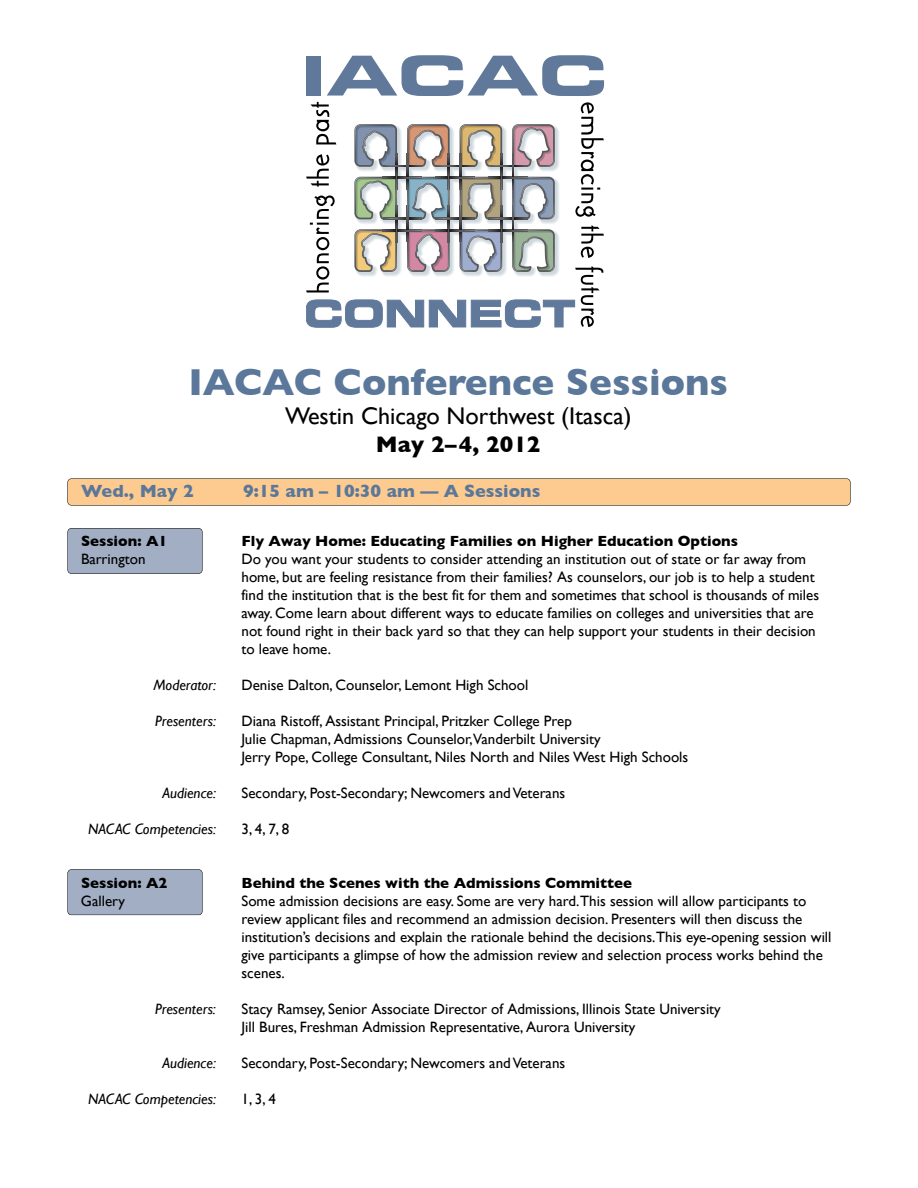
<style>
.page{position:relative;width:918px;height:1188px;background:#fff}
.page>*{position:absolute;margin:0;border:0;box-sizing:border-box;transform-origin:0 0}
.t1{font:700 38.25px "Gill Sans";color:#5b789a}
.t2{font:24.15px "Gill Sans";color:#000}
.t3{font:700 22.95px "Gill Sans";color:#000}
.t4{font:700 18px "Gill Sans";color:#5b789a}
.t5{font:15px/18px "Gill Sans";color:#000}
.t6{font:700 15px "Gill Sans";color:#000}
.t7{font:italic 15px "Gill Sans";color:#000}
</style>
<div class="page">
<div style="left:68px;top:528px;width:134px;height:46px;background:#a2aec3;border-radius:3px"></div>
<div style="left:68px;top:528px;width:134px;height:46px;border:1px solid #000;border-radius:4px"></div>
<div style="left:68px;top:870px;width:134px;height:45px;background:#a2aec3;border-radius:3px"></div>
<div style="left:68px;top:869px;width:134px;height:46px;border:1px solid #000;border-radius:4px"></div>
<div style="left:68px;top:479px;width:782px;height:26px;background:#fdcb8f;border-radius:3px"></div>
<div style="left:68px;top:478px;width:782px;height:28px;border:1px solid #000;border-radius:4px"></div>
<svg style="left:306px;top:55px;width:298px;height:273px"></svg>
<h1 class="t1" style="left:188px;top:359px;width:541px">IACAC Conference Sessions</h1>
<h2 class="t2" style="left:285px;top:401px;width:348px">Westin Chicago Northwest (Itasca)</h2>
<h3 class="t3" style="left:376px;top:431px;width:166px">May 2–4, 2012</h3>
<p class="t4" style="left:81px;top:480px;width:114px">Wed., May 2</p>
<p class="t4" style="left:243px;top:480px;width:299px">9:15 am – 10:30 am — A Sessions</p>
<p class="t6" style="left:81px;top:532px;width:88px">Session: A1</p>
<p class="t6" style="left:241px;top:532px;width:498px">Fly Away Home: Educating Families on Higher Education Options</p>
<p class="t5" style="left:81px;top:550px;width:66px">Barrington</p>
<p class="t5" style="left:242px;top:550px;width:579px">Do you want your students to consider attending an institution out of state or far away from home, but are feeling resistance from their families? As counselors, our job is to help a student find the institution that is the best fit for them and sometimes that school is thousands of miles away. Come learn about different ways to educate families on colleges and universities that are not found right in their back yard so that they can help support your students in their decision to leave home.</p>
<p class="t7" style="left:153px;top:676px;width:64px">Moderator:</p>
<p class="t5" style="left:242px;top:676px;width:288px">Denise Dalton, Counselor, Lemont High School</p>
<p class="t7" style="left:155px;top:712px;width:62px">Presenters:</p>
<p class="t5" style="left:242px;top:712px;width:448px">Diana Ristoff, Assistant Principal, Pritzker College Prep<br>Julie Chapman, Admissions Counselor,Vanderbilt University<br>Jerry Pope, College Consultant, Niles North and Niles West High Schools</p>
<p class="t7" style="left:162px;top:784px;width:55px">Audience:</p>
<p class="t5" style="left:242px;top:784px;width:325px">Secondary, Post-Secondary; Newcomers and Veterans</p>
<p class="t7" style="left:88px;top:820px;width:129px">NACAC Competencies:</p>
<p class="t5" style="left:242px;top:820px;width:49px">3, 4, 7, 8</p>
<p class="t6" style="left:81px;top:874px;width:88px">Session: A2</p>
<p class="t6" style="left:241px;top:874px;width:392px">Behind the Scenes with the Admissions Committee</p>
<p class="t5" style="left:81px;top:892px;width:46px">Gallery</p>
<p class="t5" style="left:241px;top:892px;width:592px">Some admission decisions are easy. Some are very hard.This session will allow participants to review applicant files and recommend an admission decision. Presenters will then discuss the institution’s decisions and explain the rationale behind the decisions.This eye-opening session will give participants a glimpse of how the admission review and selection process works behind the scenes.</p>
<p class="t7" style="left:155px;top:1000px;width:62px">Presenters:</p>
<p class="t5" style="left:241px;top:1000px;width:481px">Stacy Ramsey, Senior Associate Director of Admissions, Illinois State University<br>Jill Bures, Freshman Admission Representative, Aurora University</p>
<p class="t7" style="left:162px;top:1054px;width:55px">Audience:</p>
<p class="t5" style="left:241px;top:1054px;width:325px">Secondary, Post-Secondary; Newcomers and Veterans</p>
<p class="t7" style="left:88px;top:1090px;width:129px">NACAC Competencies:</p>
<p class="t5" style="left:242px;top:1090px;width:36px">1, 3, 4</p>
</div>
